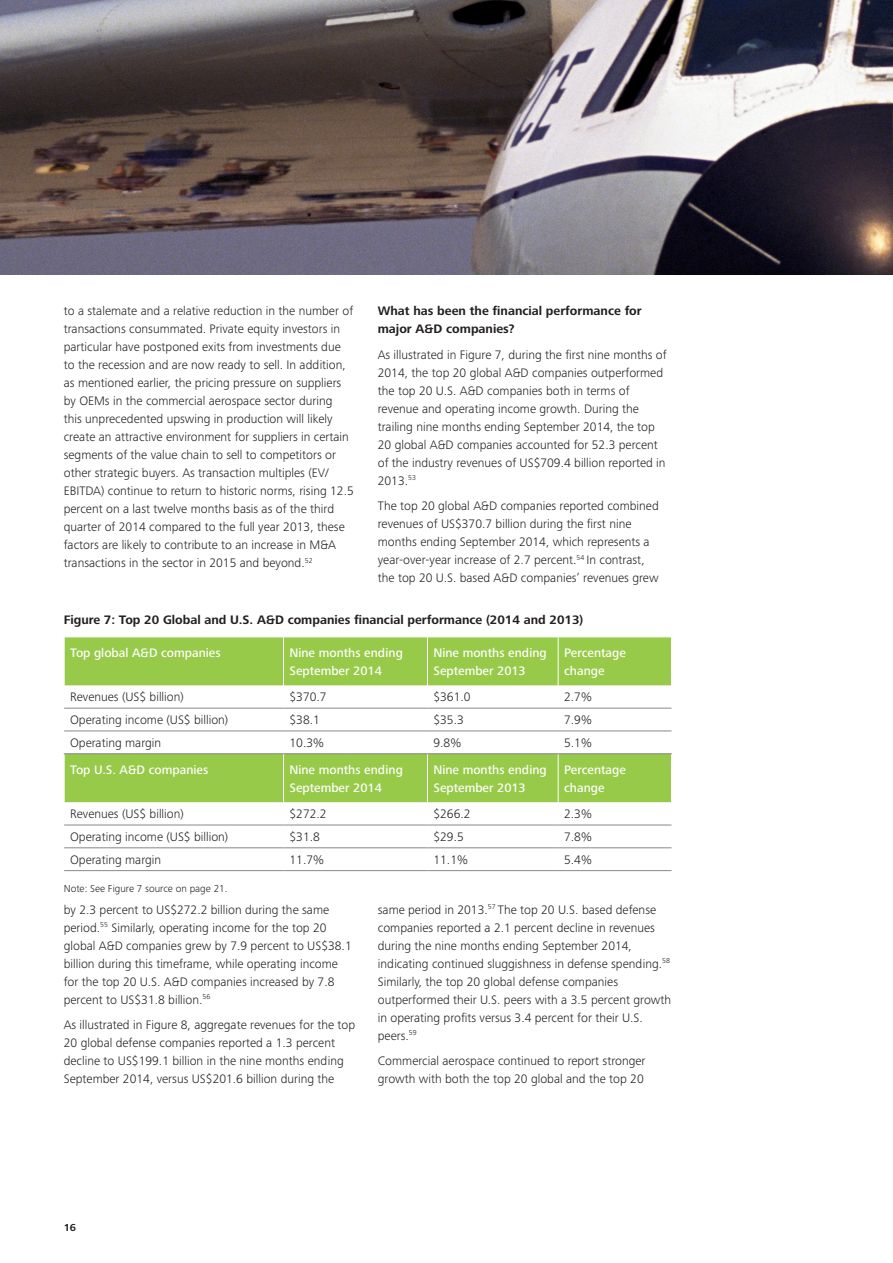
<style>
.page{position:relative;width:893px;height:1263px;background:#fff}
.page>*{position:absolute;margin:0;border:0;box-sizing:border-box;transform-origin:0 0}
.Body_copy__8_5_12pt{font:300 12.75px/18px "Frutiger Next Pro";color:#231f20}
.Table_Style_Subhead{font:500 12.75px/18px "Frutiger Next Pro";color:#fff}
.C_Subhead__8_5_12pt{font:700 12.75px/18px "Frutiger Next Pro";color:#231f20}
.Caption_Legend{font:300 10.5px "Frutiger Next Pro";color:#231f20}
.t1{font:700 10.5px "Frutiger Next Pro";color:#231f20}
</style>
<div class="page">
<svg style="left:64px;top:637px;width:607px;height:165px;fill:#97ca49"></svg>
<hr style="left:64px;top:637px;width:1px;height:48px;background:#fff">
<hr style="left:64px;top:754px;width:1px;height:48px;background:#fff">
<hr style="left:283px;top:637px;width:1px;height:48px;background:#fff">
<hr style="left:427px;top:637px;width:1px;height:48px;background:#fff">
<hr style="left:558px;top:637px;width:1px;height:48px;background:#fff">
<hr style="left:283px;top:754px;width:1px;height:48px;background:#fff">
<hr style="left:427px;top:754px;width:1px;height:48px;background:#fff">
<hr style="left:558px;top:754px;width:1px;height:48px;background:#fff">
<hr style="left:64px;top:825px;width:219px;height:1px;background:#86888e">
<hr style="left:284px;top:825px;width:143px;height:1px;background:#86888e">
<hr style="left:427px;top:825px;width:131px;height:1px;background:#86888e">
<hr style="left:558px;top:825px;width:113px;height:1px;background:#86888e">
<hr style="left:64px;top:847px;width:219px;height:1px;background:#86888e">
<hr style="left:284px;top:847px;width:143px;height:1px;background:#86888e">
<hr style="left:427px;top:847px;width:131px;height:1px;background:#86888e">
<hr style="left:558px;top:847px;width:113px;height:1px;background:#86888e">
<hr style="left:64px;top:870px;width:219px;height:1px;background:#86888e">
<hr style="left:284px;top:870px;width:143px;height:1px;background:#86888e">
<hr style="left:427px;top:870px;width:131px;height:1px;background:#86888e">
<hr style="left:558px;top:870px;width:113px;height:1px;background:#86888e">
<hr style="left:64px;top:708px;width:219px;height:1px;background:#86888e">
<hr style="left:284px;top:708px;width:143px;height:1px;background:#86888e">
<hr style="left:427px;top:708px;width:131px;height:1px;background:#86888e">
<hr style="left:558px;top:708px;width:113px;height:1px;background:#86888e">
<hr style="left:64px;top:730px;width:219px;height:1px;background:#86888e">
<hr style="left:284px;top:730px;width:143px;height:1px;background:#86888e">
<hr style="left:427px;top:730px;width:131px;height:1px;background:#86888e">
<hr style="left:558px;top:730px;width:113px;height:1px;background:#86888e">
<hr style="left:64px;top:753px;width:219px;height:1px;background:#86888e">
<hr style="left:284px;top:753px;width:143px;height:1px;background:#86888e">
<hr style="left:427px;top:753px;width:131px;height:1px;background:#86888e">
<hr style="left:558px;top:753px;width:114px;height:1px;background:#86888e">
<img style="left:0;top:0;width:893px;height:274px">
<p class="Body_copy__8_5_12pt" style="left:64px;top:302px;width:292px">to a stalemate and a relative reduction in the number of transactions consummated. Private equity investors in particular have postponed exits from investments due to the recession and are now ready to sell. In addition, as mentioned earlier, the pricing pressure on suppliers by OEMs in the commercial aerospace sector during<br>this unprecedented upswing in production will likely create an attractive environment for suppliers in certain segments of the value chain to sell to competitors or other strategic buyers. As transaction multiples (EV/ EBITDA) continue to return to historic norms, rising 12.5 percent on a last twelve months basis as of the third quarter of 2014 compared to the full year 2013, these factors are likely to contribute to an increase in M&amp;A transactions in the sector in 2015 and beyond.<sup>52</sup></p>
<p class="C_Subhead__8_5_12pt" style="left:378px;top:302px;width:265px">What has been the financial performance for major A&amp;D companies?</p>
<p class="Body_copy__8_5_12pt" style="left:378px;top:345px;width:290px">As illustrated in Figure 7, during the first nine months of 2014, the top 20 global A&amp;D companies outperformed the top 20 U.S. A&amp;D companies both in terms of revenue and operating income growth. During the trailing nine months ending September 2014, the top 20 global A&amp;D companies accounted for 52.3 percent of the industry revenues of US$709.4 billion reported in 2013.<sup>53</sup></p>
<p class="Body_copy__8_5_12pt" style="left:378px;top:497px;width:282px">The top 20 global A&amp;D companies reported combined revenues of US$370.7 billion during the first nine months ending September 2014, which represents a year-over-year increase of 2.7 percent.<sup>54</sup> In contrast, the top 20 U.S. based A&amp;D companies’ revenues grew</p>
<p class="C_Subhead__8_5_12pt" style="left:64px;top:611px;width:521px">Figure 7: Top 20 Global and U.S. A&amp;D companies financial performance (2014 and 2013)</p>
<p class="Table_Style_Subhead" style="left:70px;top:643px;width:152px">Top global A&amp;D companies</p>
<p class="Table_Style_Subhead" style="left:290px;top:643px;width:115px">Nine months ending<br>September 2014</p>
<p class="Table_Style_Subhead" style="left:433px;top:643px;width:115px">Nine months ending<br>September 2013</p>
<p class="Table_Style_Subhead" style="left:564px;top:643px;width:63px">Percentage change</p>
<p class="Body_copy__8_5_12pt" style="left:70px;top:688px;width:115px">Revenues (US$ billion)</p>
<p class="Body_copy__8_5_12pt" style="left:290px;top:688px;width:39px">$370.7</p>
<p class="Body_copy__8_5_12pt" style="left:433px;top:688px;width:39px">$361.0</p>
<p class="Body_copy__8_5_12pt" style="left:564px;top:688px;width:29px">2.7%</p>
<p class="Body_copy__8_5_12pt" style="left:70px;top:711px;width:160px">Operating income (US$ billion)</p>
<p class="Body_copy__8_5_12pt" style="left:290px;top:711px;width:32px">$38.1</p>
<p class="Body_copy__8_5_12pt" style="left:433px;top:711px;width:32px">$35.3</p>
<p class="Body_copy__8_5_12pt" style="left:564px;top:711px;width:29px">7.9%</p>
<p class="Body_copy__8_5_12pt" style="left:70px;top:734px;width:93px">Operating margin</p>
<p class="Body_copy__8_5_12pt" style="left:290px;top:734px;width:36px">10.3%</p>
<p class="Body_copy__8_5_12pt" style="left:433px;top:734px;width:29px">9.8%</p>
<p class="Body_copy__8_5_12pt" style="left:564px;top:734px;width:29px">5.1%</p>
<p class="Table_Style_Subhead" style="left:70px;top:760px;width:140px">Top U.S. A&amp;D companies</p>
<p class="Table_Style_Subhead" style="left:290px;top:760px;width:115px">Nine months ending<br>September 2014</p>
<p class="Table_Style_Subhead" style="left:433px;top:760px;width:115px">Nine months ending<br>September 2013</p>
<p class="Table_Style_Subhead" style="left:564px;top:760px;width:63px">Percentage change</p>
<p class="Body_copy__8_5_12pt" style="left:70px;top:805px;width:115px">Revenues (US$ billion)</p>
<p class="Body_copy__8_5_12pt" style="left:290px;top:805px;width:39px">$272.2</p>
<p class="Body_copy__8_5_12pt" style="left:433px;top:805px;width:39px">$266.2</p>
<p class="Body_copy__8_5_12pt" style="left:564px;top:805px;width:29px">2.3%</p>
<p class="Body_copy__8_5_12pt" style="left:70px;top:828px;width:160px">Operating income (US$ billion)</p>
<p class="Body_copy__8_5_12pt" style="left:290px;top:828px;width:32px">$31.8</p>
<p class="Body_copy__8_5_12pt" style="left:433px;top:828px;width:32px">$29.5</p>
<p class="Body_copy__8_5_12pt" style="left:564px;top:828px;width:29px">7.8%</p>
<p class="Body_copy__8_5_12pt" style="left:70px;top:850px;width:93px">Operating margin</p>
<p class="Body_copy__8_5_12pt" style="left:290px;top:850px;width:36px">11.7%</p>
<p class="Body_copy__8_5_12pt" style="left:433px;top:850px;width:36px">11.1%</p>
<p class="Body_copy__8_5_12pt" style="left:564px;top:850px;width:29px">5.4%</p>
<p class="Caption_Legend" style="left:64px;top:882px;width:165px">Note: See Figure 7 source on page 21.</p>
<p class="Body_copy__8_5_12pt" style="left:64px;top:900px;width:289px">by 2.3 percent to US$272.2 billion during the same period.<sup>55</sup> Similarly, operating income for the top 20 global A&amp;D companies grew by 7.9 percent to US$38.1 billion during this timeframe, while operating income for the top 20 U.S. A&amp;D companies increased by 7.8 percent to US$31.8 billion.<sup>56</sup></p>
<p class="Body_copy__8_5_12pt" style="left:64px;top:1016px;width:293px">As illustrated in Figure 8, aggregate revenues for the top 20 global defense companies reported a 1.3 percent decline to US$199.1 billion in the nine months ending September 2014, versus US$201.6 billion during the</p>
<p class="Body_copy__8_5_12pt" style="left:378px;top:900px;width:295px">same period in 2013.<sup>57</sup> The top 20 U.S. based defense companies reported a 2.1 percent decline in revenues during the nine months ending September 2014, indicating continued sluggishness in defense spending.<sup>58<br></sup>Similarly, the top 20 global defense companies outperformed their U.S. peers with a 3.5 percent growth in operating profits versus 3.4 percent for their U.S. peers.<sup>59</sup></p>
<p class="Body_copy__8_5_12pt" style="left:378px;top:1052px;width:269px">Commercial aerospace continued to report stronger growth with both the top 20 global and the top 20</p>
<p class="t1" style="left:64px;top:1221px;width:14px">16</p>
</div>
